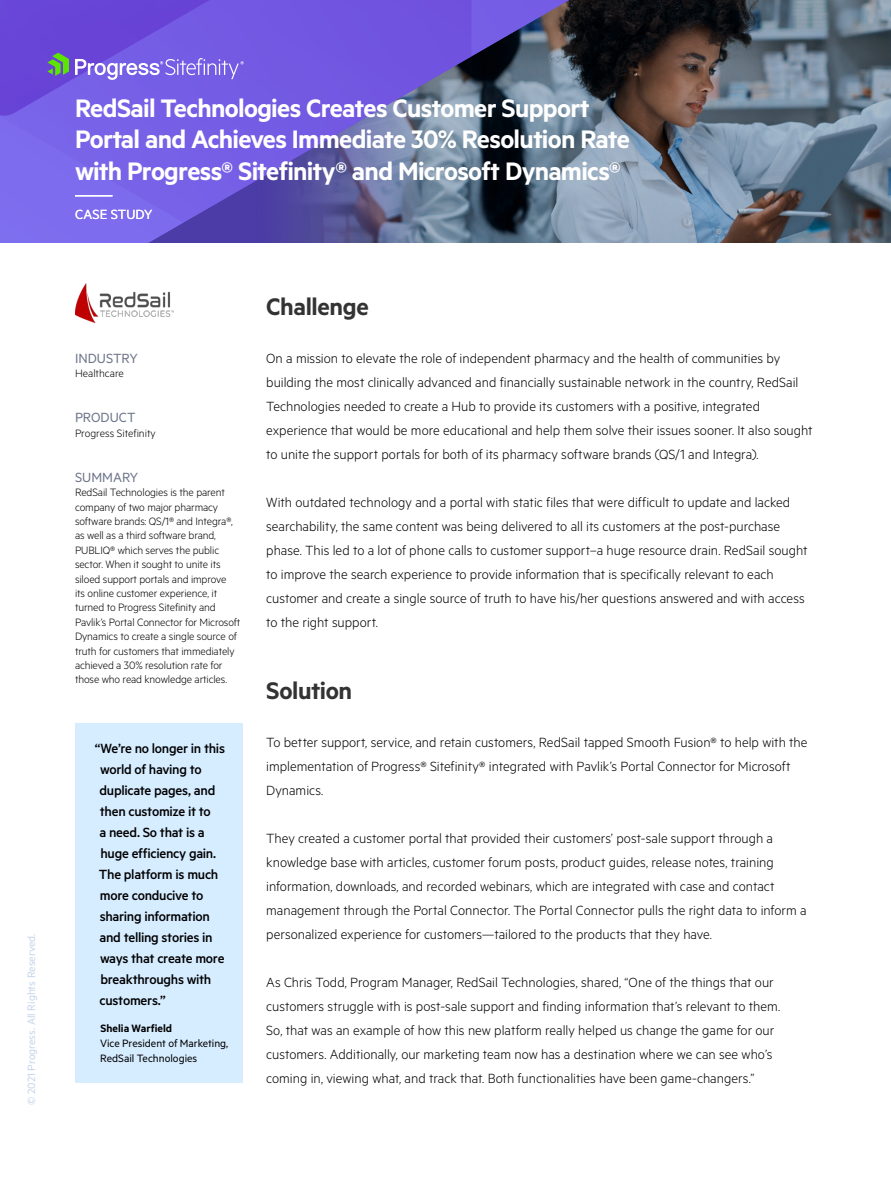
<style>
.page{position:relative;width:891px;height:1188px;background:#fff}
.page>*{position:absolute;margin:0;border:0;box-sizing:border-box;transform-origin:0 0}
.t1{font:600 28.5px/31.5px "Metric";letter-spacing:-.025em;color:#fff}
.t2{font:600 27px "Metric";letter-spacing:-.015em;color:#333}
.t3{font:300 15px/24px "Metric";color:#000}
.t4{font:500 15px/21px "Metric";letter-spacing:-.02em;color:#000}
.t5{font:15px "Metric";color:#6c7589}
.t6{font:15px "Metric";color:#fff}
.t7{font:300 12px/14.4px "Metric";letter-spacing:-.01em;color:#000}
.t8{font:12px/15px "Metric";color:#000}
.t9{font:12px "Metric";color:#c6d5eb}
.t10{font:600 12px "Metric";color:#000}
</style>
<div class="page">
<svg style="left:593px;top:0;width:298px;height:243px;background:#616c78"></svg>
<svg style="left:472px;top:0;width:121px;height:223px;background:#4d5872"></svg>
<svg style="left:0;top:0;width:472px;height:243px;background:#7064cc"></svg>
<svg style="left:0;top:0;width:292px;height:117px;background:#7359dd"></svg>
<hr style="left:75px;top:195px;width:37px;height:1px;background:#fff">
<div style="left:75px;top:723px;width:167px;height:360px;background:#d6ecff"></div>
<img style="left:75px;top:284px;width:99px;height:39px">
<p class="t9" style="left:24px;top:1105px;width:173px;rotate:-90deg">© 2021 Progress. All Rights Reserved.</p>
<h1 class="t1" style="left:75px;top:91px;width:556px">RedSail Technologies Creates Customer Support<br>Portal and Achieves Immediate 30% Resolution Rate with Progress® Sitefinity® and Microsoft Dynamics®</h1>
<p class="t6" style="left:75px;top:206px;width:79px">CASE STUDY</p>
<p class="t5" style="left:75px;top:350px;width:64px">INDUSTRY</p>
<p class="t7" style="left:75px;top:366px;width:50px">Healthcare</p>
<p class="t5" style="left:75px;top:409px;width:62px">PRODUCT</p>
<p class="t7" style="left:75px;top:425px;width:82px">Progress Sitefinity</p>
<p class="t5" style="left:75px;top:468px;width:65px">SUMMARY</p>
<p class="t7" style="left:75px;top:485px;width:167px">RedSail Technologies is the parent company of two major pharmacy software brands: QS/1® and Integra®, as well as a third software brand, PUBLIQ® which serves the public sector. When it sought to unite its siloed support portals and improve<br>its online customer experience, it turned to Progress Sitefinity and Pavlik’s Portal Connector for Microsoft Dynamics to create a single source of truth for customers that immediately achieved a 30% resolution rate for those who read knowledge articles.</p>
<p class="t4" style="left:95px;top:738px;width:132px">“We’re no longer in this world of having to duplicate pages, and then customize it to<br>a need. So that is a huge efficiency gain.<br>The platform is much more conducive to sharing information and telling stories in ways that create more breakthroughs with customers.”</p>
<p class="t10" style="left:100px;top:1022px;width:73px">Shelia Warfield</p>
<p class="t8" style="left:100px;top:1036px;width:130px">Vice President of Marketing,<br>RedSail Technologies</p>
<h2 class="t2" style="left:266px;top:291px;width:104px">Challenge</h2>
<p class="t3" style="left:266px;top:346px;width:548px">On a mission to elevate the role of independent pharmacy and the health of communities by building the most clinically advanced and financially sustainable network in the country, RedSail Technologies needed to create a Hub to provide its customers with a positive, integrated experience that would be more educational and help them solve their issues sooner. It also sought to unite the support portals for both of its pharmacy software brands (QS/1 and Integra).</p>
<p class="t3" style="left:266px;top:490px;width:543px">With outdated technology and a portal with static files that were difficult to update and lacked searchability, the same content was being delivered to all its customers at the post-purchase phase. This led to a lot of phone calls to customer support–a huge resource drain. RedSail sought to improve the search experience to provide information that is specifically relevant to each customer and create a single source of truth to have his/her questions answered and with access to the right support.</p>
<h2 class="t2" style="left:266px;top:675px;width:87px">Solution</h2>
<p class="t3" style="left:266px;top:730px;width:543px">To better support, service, and retain customers, RedSail tapped Smooth Fusion® to help with the implementation of Progress® Sitefinity® integrated with Pavlik’s Portal Connector for Microsoft<br>Dynamics.</p>
<p class="t3" style="left:266px;top:826px;width:542px">They created a customer portal that provided their customers’ post-sale support through a knowledge base with articles, customer forum posts, product guides, release notes, training information, downloads, and recorded webinars, which are integrated with case and contact management through the Portal Connector. The Portal Connector pulls the right data to inform a personalized experience for customers—tailored to the products that they have.</p>
<p class="t3" style="left:266px;top:970px;width:516px">As Chris Todd, Program Manager, RedSail Technologies, shared, “One of the things that our customers struggle with is post-sale support and finding information that’s relevant to them.<br>So, that was an example of how this new platform really helped us change the game for our customers. Additionally, our marketing team now has a destination where we can see who’s coming in, viewing what, and track that. Both functionalities have been game-changers.”</p>
</div>
